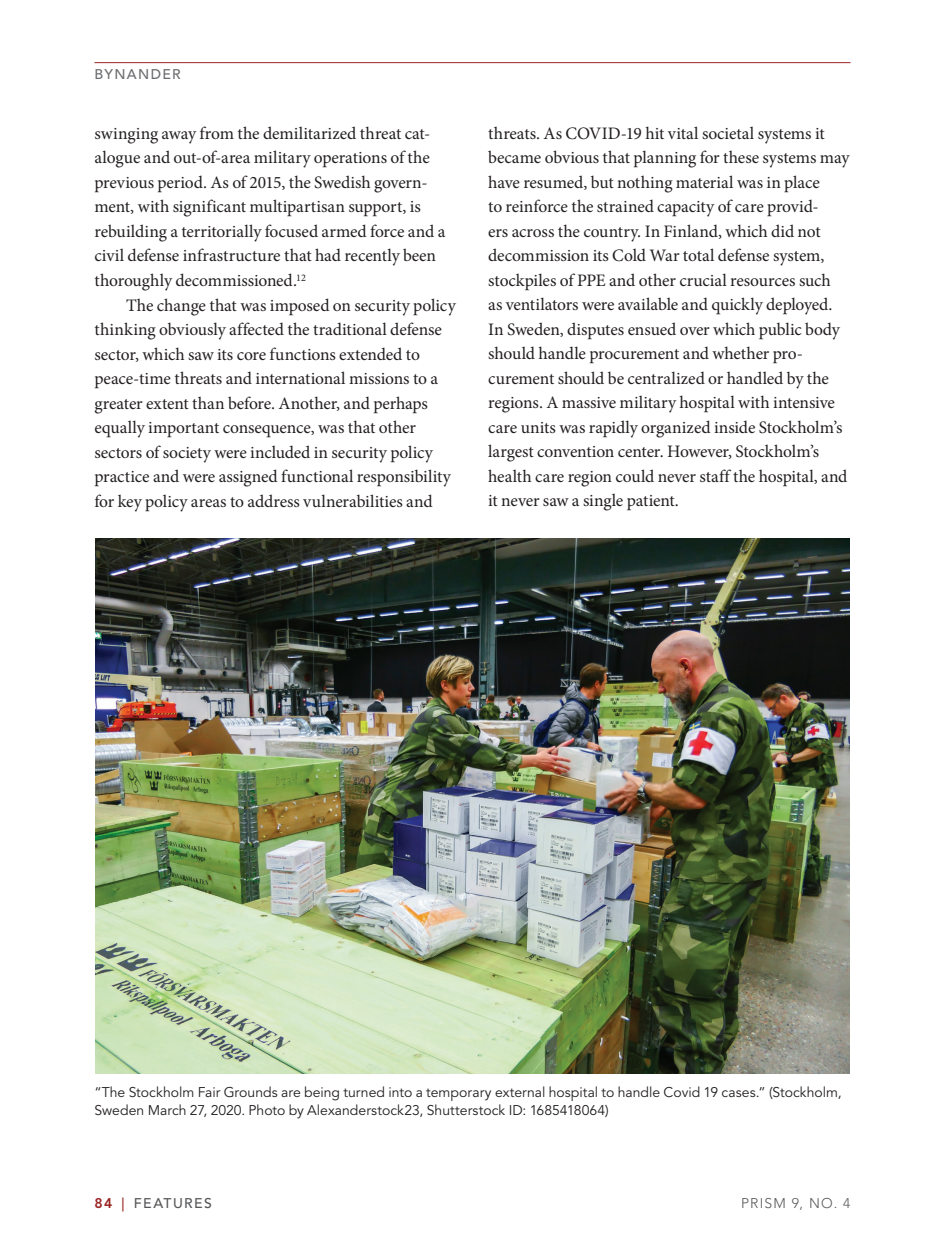
<style>
.page{position:relative;width:945px;height:1260px;background:#fff}
.page>*{position:absolute;margin:0;border:0;box-sizing:border-box;transform-origin:0 0}
.t1{font:17.5px/24.5px "Minion Pro";letter-spacing:-.005em;color:#231f20}
.t2{font:14px/17.5px "Avenir LT Std";color:#231f20}
.t3{font:500 14px "Avenir LT Std";letter-spacing:.1em;color:#57585a}
.t4{font:300 14px "Avenir LT Std";letter-spacing:.09em;color:#57585a}
.t5{font:500 14px "Avenir LT Std";letter-spacing:.1em;color:#6c6d70}
.s1{font-weight:800;color:#992524}
.s2{color:#992524}
</style>
<div class="page">
<hr style="left:94px;top:62px;width:756px;height:1px;background:#992524">
<img style="left:95px;top:538px;width:755px;height:536px">
<p class="t5" style="left:94px;top:66px;width:88px">BYNANDER</p>
<p class="t1" style="left:94px;top:121px;width:352px">swinging away from the demilitarized threat cat&shy;alogue and out-of-area military operations of the previous period. As of 2015, the Swedish govern&shy;ment, with significant multipartisan support, is rebuilding a territorially focused armed force and a civil defense infrastructure that had recently been thoroughly decommissioned.<sup>12</sup></p>
<p class="t1" style="left:94px;top:293px;width:363px;text-indent:32px">The change that was imposed on security policy thinking obviously affected the traditional defense sector, which saw its core functions extended to peace-time threats and international missions to a greater extent than before. Another, and perhaps equally important consequence, was that other sectors of society were included in security policy practice and were assigned functional responsibility for key policy areas to address vulnerabilities and</p>
<p class="t1" style="left:488px;top:121px;width:363px">threats. As COVID-19 hit vital societal systems it became obvious that planning for these systems may have resumed, but nothing material was in place<br>to reinforce the strained capacity of care provid-<br>ers across the country. In Finland, which did not decommission its Cold War total defense system, stockpiles of PPE and other crucial resources such as ventilators were available and quickly deployed.<br>In Sweden, disputes ensued over which public body should handle procurement and whether pro&shy;curement should be centralized or handled by the regions. A massive military hospital with intensive care units was rapidly organized inside Stockholm’s largest convention center. However, Stockholm’s health care region could never staff the hospital, and it never saw a single patient.</p>
<p class="t2" style="left:94px;top:1084px;width:749px">“The Stockholm Fair Grounds are being turned into a temporary external hospital to handle Covid 19 cases.” (Stockholm,<br>Sweden March 27, 2020. Photo by Alexanderstock23, Shutterstock ID: 1685418064)</p>
<p class="t3" style="left:94px;top:1195px;width:119px"><span class="s1">84</span> <span class="s2">|</span> FEATURES</p>
<p class="t4" style="left:741px;top:1195px;width:111px">PRISM 9, NO. 4</p>
</div>
